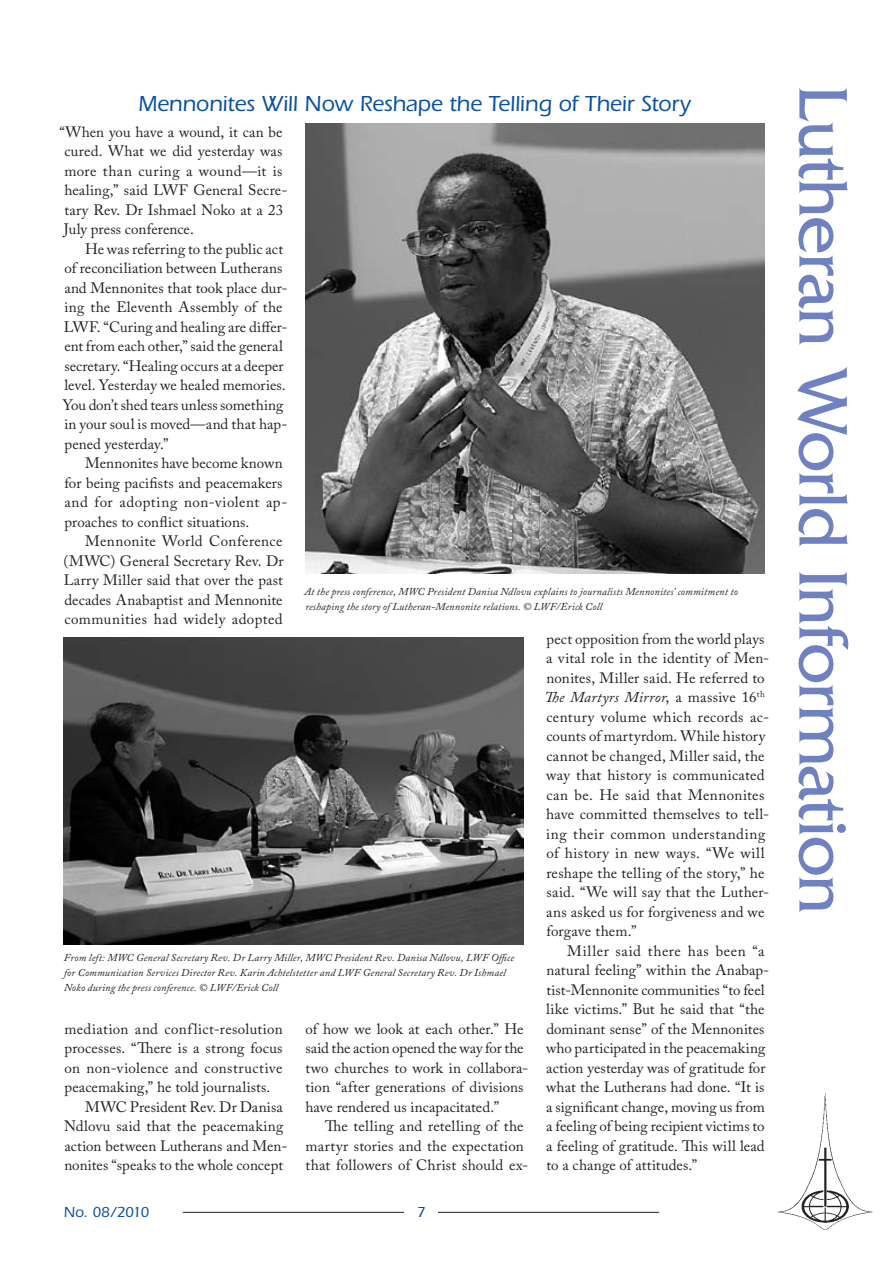
<style>
.page{position:relative;width:893px;height:1263px;background:#fff}
.page>*{position:absolute;margin:0;border:0;box-sizing:border-box;transform-origin:0 0}
.t1{font:72px "Friz Quadrata";letter-spacing:-.02em;color:#6f81c0}
.t2{font:500 22.5px "Itc Eras";letter-spacing:-.005em;color:#0850a3}
.t3{font:15px/19.5px "Adobe Caslon Pro";letter-spacing:.01em;color:#231f20}
.t4{font:15px "Adobe Caslon Pro";letter-spacing:.03em;color:#231f20}
.t5{font:500 15px "Itc Eras";letter-spacing:-.035em;color:#0850a3}
.t6{font:italic 10.5px/15px "Adobe Caslon Pro";letter-spacing:.015em;color:#231f20}
.s1{font-style:italic}
</style>
<div class="page">
<hr style="left:183px;top:1212px;width:221px;height:1px;background:#231f20">
<hr style="left:438px;top:1212px;width:221px;height:1px;background:#231f20">
<img style="left:777px;top:1093px;width:96px;height:137px">
<img style="left:305px;top:123px;width:460px;height:450px">
<img style="left:64px;top:638px;width:460px;height:306px">
<h2 class="t2" style="left:138px;top:91px;width:554px">Mennonites Will Now Reshape the Telling of Their Story</h2>
<p class="t3" style="left:59px;top:122px;width:229px">“When you have a wound, it can be cured. What we did yesterday was more than curing a wound—it is healing,” said LWF General Secre&shy;tary Rev. Dr Ishmael Noko at a 23<br>July press conference.</p>
<p class="t3" style="left:63px;top:239px;width:226px;text-indent:22px">He was referring to the public act of reconciliation between Lutherans and Mennonites that took place dur&shy;ing the Eleventh Assembly of the LWF. “Curing and healing are differ&shy;ent from each other,” said the general secretary. “Healing occurs at a deeper level. Yesterday we healed memories.<br>You don’t shed tears unless something in your soul is moved—and that hap&shy;pened yesterday.”</p>
<p class="t3" style="left:64px;top:453px;width:225px;text-indent:21px">Mennonites have become known for being pacifists and peacemakers and for adopting non-violent ap&shy;proaches to conflict situations.</p>
<p class="t3" style="left:64px;top:531px;width:221px;text-align:justify;text-indent:22px">Mennonite World Conference (MWC) General Secretary Rev. Dr Larry Miller said that over the past decades Anabaptist and Mennonite communities had widely adopted</p>
<p class="t6" style="left:305px;top:583px;width:435px">At the press conference, MWC President Danisa Ndlovu explains to journalists Mennonites’ commitment to reshaping the story of Lutheran-Mennonite relations. © LWF/Erick Coll</p>
<p class="t6" style="left:64px;top:950px;width:452px">From left: MWC General Secretary Rev. Dr Larry Miller, MWC President Rev. Danisa Ndlovu, LWF Office for Communication Services Director Rev. Karin Achtelstetter and LWF General Secretary Rev. Dr Ishmael<br>Noko during the press conference. © LWF/Erick Coll</p>
<p class="t3" style="left:64px;top:1019px;width:220px">mediation and conflict-resolution</p>
<p class="t3" style="left:65px;top:1038px;width:220px">processes. “There is a strong focus</p>
<p class="t4" style="left:64px;top:1059px;width:220px">on non-violence and constructive</p>
<p class="t3" style="left:65px;top:1077px;width:207px">peacemaking,” he told journalists.</p>
<p class="t3" style="left:85px;top:1097px;width:199px">MWC President Rev. Dr Danisa</p>
<p class="t3" style="left:64px;top:1116px;width:221px">Ndlovu said that the peacemaking</p>
<p class="t3" style="left:64px;top:1136px;width:225px">action between Lutherans and Men-</p>
<p class="t3" style="left:64px;top:1155px;width:220px">nonites “speaks to the whole concept</p>
<p class="t5" style="left:64px;top:1203px;width:87px">No. 08/2010</p>
<p class="t3" style="left:305px;top:1019px;width:224px">of how we look at each other.” He said the action opened the way for the two churches to work in collabora&shy;tion “after generations of divisions have rendered us incapacitated.”</p>
<p class="t3" style="left:305px;top:1116px;width:224px;text-indent:20px">The telling and retelling of the martyr stories and the expectation that followers of Christ should ex-</p>
<p class="t3" style="left:544px;top:629px;width:226px">pect opposition from the world plays a vital role in the identity of Men&shy;nonites, Miller said. He referred to<br><span class="s1">The Martyrs Mirror</span>, a massive 16<sup>th </sup>century volume which records ac&shy;counts of martyrdom. While history cannot be changed, Miller said, the way that history is communicated can be. He said that Mennonites have committed themselves to tell&shy;ing their common understanding of history in new ways. “We will reshape the telling of the story,” he said. “We will say that the Luther&shy;ans asked us for forgiveness and we forgave them.”</p>
<p class="t3" style="left:546px;top:941px;width:225px;text-indent:21px">Miller said there has been “a natural feeling” within the Anabap&shy;tist-Mennonite communities “to feel like victims.” But he said that “the dominant sense” of the Mennonites who participated in the peacemaking action yesterday was of gratitude for what the Lutherans had done. “It is a significant change, moving us from a feeling of being recipient victims to a feeling of gratitude. This will lead to a change of attitudes.”</p>
<h1 class="t1" style="left:863px;top:85px;width:830px;rotate:90deg">Lutheran World Information</h1>
</div>
